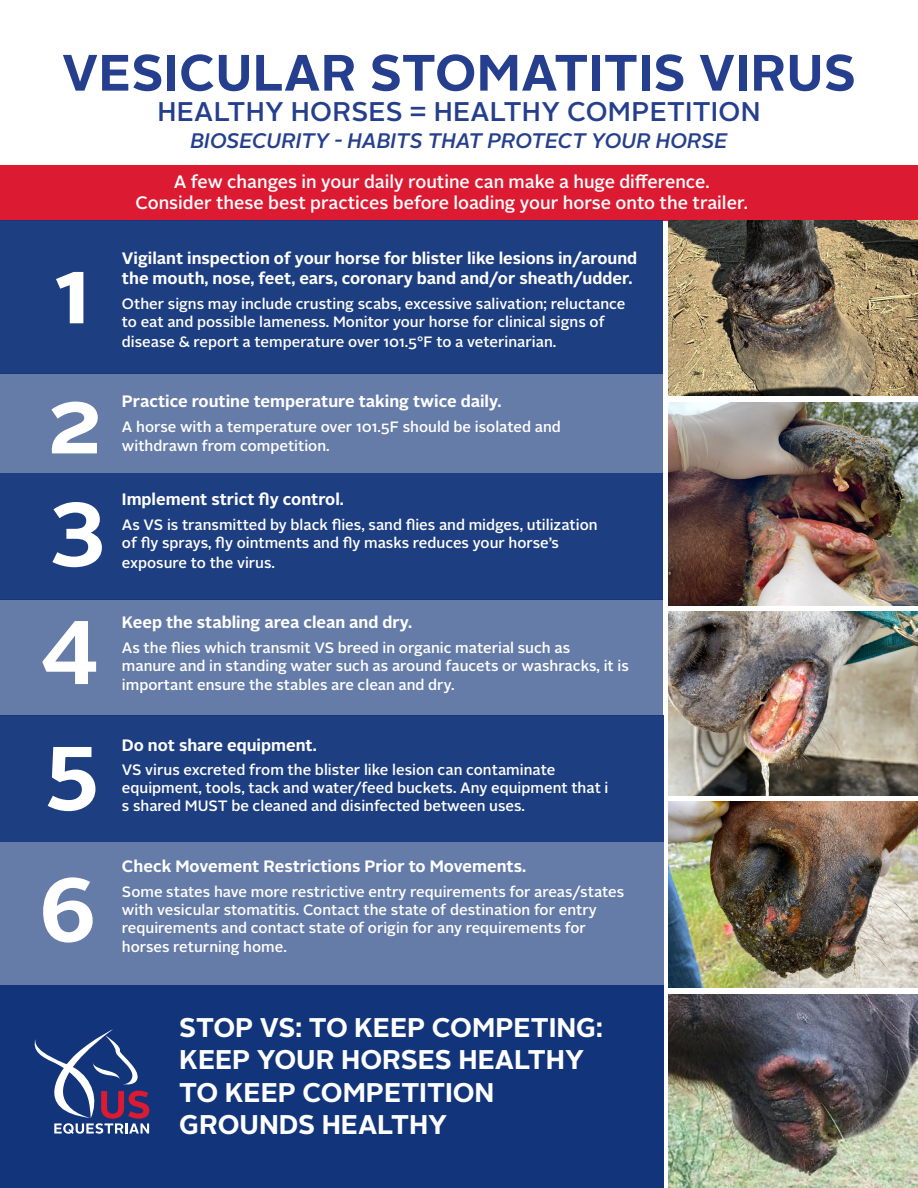
<style>
.page{position:relative;width:918px;height:1188px;background:#fff}
.page>*{position:absolute;margin:0;border:0;box-sizing:border-box;transform-origin:0 0}
.t1{font:700 90px "Alright Sans";color:#fff}
.t2{font:700 51px "Alright Sans";letter-spacing:.01em;color:#253f8e}
.t3{font:700 27px/32.4px "Alright Sans";color:#fff}
.t4{font:500 27px "Alright Sans";letter-spacing:.01em;color:#253f8e}
.t5{font:italic 500 21px "Alright Sans";color:#253f8e}
.t6{font:500 18px "Alright Sans";color:#fff}
.t7{font:700 16.5px/19.8px "Alright Sans";color:#fff}
.t8{font:500 15px/18px "Alright Sans";color:#fff}
</style>
<div class="page">
<div style="left:0;top:165px;width:918px;height:56px;background:#dc1a32"></div>
<div style="left:0;top:985px;width:663px;height:203px;background:#11347a"></div>
<img style="left:669px;top:221px;width:249px;height:175px">
<img style="left:669px;top:403px;width:249px;height:203px">
<img style="left:669px;top:612px;width:249px;height:183px">
<img style="left:669px;top:802px;width:249px;height:186px">
<img style="left:669px;top:995px;width:249px;height:193px">
<svg style="left:34px;top:1029px;width:115px;height:105px"></svg>
<div style="left:0;top:221px;width:663px;height:153px;background:#1d3e80"></div>
<div style="left:0;top:473px;width:663px;height:126px;background:#1d3e80"></div>
<div style="left:0;top:716px;width:663px;height:126px;background:#1d3e80"></div>
<div style="left:0;top:842px;width:663px;height:143px;background:#657ba8"></div>
<div style="left:0;top:374px;width:663px;height:99px;background:#657ba8"></div>
<div style="left:0;top:599px;width:663px;height:117px;background:#657ba8"></div>
<p class="t2" style="left:62px;top:37px;width:795px">VESICULAR STOMATITIS VIRUS</p>
<p class="t4" style="left:157px;top:93px;width:605px">HEALTHY HORSES = HEALTHY COMPETITION</p>
<p class="t5" style="left:190px;top:126px;width:539px">BIOSECURITY - HABITS THAT PROTECT YOUR HORSE</p>
<p class="t1" style="left:55px;top:229px;width:37px">1</p>
<p class="t1" style="left:46px;top:359px;width:57px">2</p>
<p class="t1" style="left:48px;top:472px;width:60px">3</p>
<p class="t1" style="left:39px;top:577px;width:61px">4</p>
<p class="t1" style="left:44px;top:703px;width:56px">5</p>
<p class="t1" style="left:39px;top:847px;width:59px">6</p>
<p class="t6" style="left:174px;top:169px;width:537px">A few changes in your daily routine can make a huge difference.</p>
<p class="t6" style="left:135px;top:191px;width:614px">Consider these best practices before loading your horse onto the trailer.</p>
<p class="t7" style="left:122px;top:249px;width:517px">Vigilant inspection of your horse for blister like lesions in/around the mouth, nose, feet, ears, coronary band and/or sheath/udder.</p>
<p class="t8" style="left:122px;top:295px;width:505px">Other signs may include crusting scabs, excessive salivation; reluctance to eat and possible lameness. Monitor your horse for clinical signs of</p>
<p class="t8" style="left:122px;top:333px;width:436px">disease &amp; report a temperature over 101.5°F to a veterinarian.</p>
<p class="t7" style="left:122px;top:391px;width:381px">Practice routine temperature taking twice daily.</p>
<p class="t8" style="left:122px;top:417px;width:440px;line-height:19.8px">A horse with a temperature over 101.5F should be isolated and withdrawn from competition.</p>
<p class="t7" style="left:122px;top:489px;width:224px">Implement strict fly control.</p>
<p class="t8" style="left:122px;top:516px;width:477px">As VS is transmitted by black flies, sand flies and midges, utilization of fly sprays, fly ointments and fly masks reduces your horse’s</p>
<p class="t8" style="left:122px;top:554px;width:155px">exposure to the virus.</p>
<p class="t7" style="left:122px;top:612px;width:292px">Keep the stabling area clean and dry.</p>
<p class="t8" style="left:122px;top:639px;width:508px">As the flies which transmit VS breed in organic material such as<br>manure and in standing water such as around faucets or washracks, it is</p>
<p class="t8" style="left:122px;top:676px;width:334px">important ensure the stables are clean and dry.</p>
<p class="t7" style="left:122px;top:735px;width:196px">Do not share equipment.</p>
<p class="t8" style="left:122px;top:761px;width:488px">VS virus excreted from the blister like lesion can contaminate equipment, tools, tack and water/feed buckets. Any equipment that i s shared MUST be cleaned and disinfected between uses.</p>
<p class="t7" style="left:122px;top:856px;width:406px">Check Movement Restrictions Prior to Movements.</p>
<p class="t8" style="left:122px;top:882px;width:504px">Some states have more restrictive entry requirements for areas/states with vesicular stomatitis. Contact the state of destination for entry requirements and contact state of origin for any requirements for</p>
<p class="t8" style="left:122px;top:938px;width:166px">horses returning home.</p>
<p class="t3" style="left:179px;top:1011px;width:425px">STOP VS: TO KEEP COMPETING:<br>KEEP YOUR HORSES HEALTHY<br>TO KEEP COMPETITION<br>GROUNDS HEALTHY</p>
</div>
